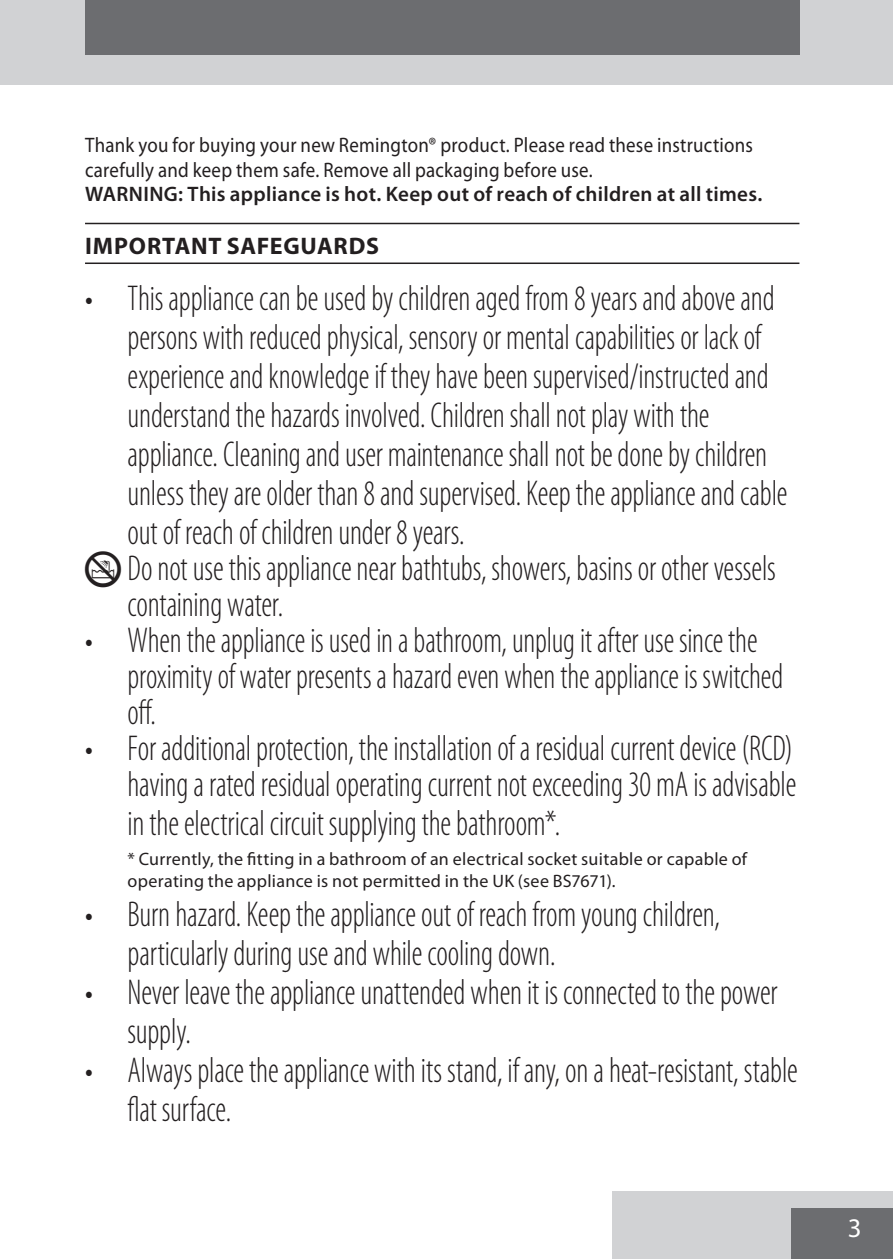
<style>
.page{position:relative;width:893px;height:1259px;background:#fff}
.page>*{position:absolute;margin:0;border:0;box-sizing:border-box;transform-origin:0 0}
.t1{font:300 condensed 36px/39px "Myriad Pro";letter-spacing:-.005em;color:#231f20;scale:.9 1}
.t2{font:300 condensed 36px/36px "Myriad Pro";letter-spacing:-.005em;color:#231f20;scale:.89 1}
.t3{font:27px "Myriad Pro";color:#fff}
.heading{font:700 24px "Myriad Pro";letter-spacing:.03em;color:#231f20}
.default{font:21px/25.2px "Myriad Pro";letter-spacing:.015em;color:#231f20;scale:.9 1}
.t4{font:600 21px "Myriad Pro";letter-spacing:.015em;color:#231f20}
.t5{font:18px/21.6px "Myriad Pro";letter-spacing:.015em;color:#231f20}
.s1{font-family:"Myriad IS Otext";font-weight:400;font-stretch:normal}
</style>
<div class="page">
<div style="left:612px;top:1191px;width:281px;height:68px;background:#d1d2d4"></div>
<div style="left:791px;top:1208px;width:102px;height:51px;background:#6c6d70"></div>
<div style="left:0;top:0;width:893px;height:85px;background:#d1d2d4"></div>
<div style="left:85px;top:0;width:714px;height:55px;background:#6c6d70"></div>
<hr style="left:85px;top:223px;width:714px;height:1px;background:#231f20">
<hr style="left:85px;top:262px;width:714px;height:2px;background:#231f20">
<p class="default" style="left:85px;top:133px;width:744px">Thank you for buying your new Remington® product. Please read these instructions carefully and keep them safe. Remove all packaging before use.</p>
<p class="t4" style="left:85px;top:182px;width:679px">WARNING: This appliance is hot. Keep out of reach of children at all times.</p>
<p class="heading" style="left:85px;top:232px;width:295px">IMPORTANT SAFEGUARDS</p>
<p class="t1" style="left:128px;top:279px;width:735px;text-indent:-43px">• This appliance can be used by children aged from 8 years and above and persons with reduced physical, sensory or mental capabilities or lack of experience and knowledge if they have been supervised/instructed and understand the hazards involved. Children shall not play with the appliance. Cleaning and user maintenance shall not be done by children unless they are older than 8 and supervised. Keep the appliance and cable out of reach of children under 8 years.</p>
<p class="t1" style="left:128px;top:551px;width:722px;line-height:36px;text-indent:-43px"><span class="s1">L</span> Do not use this appliance near bathtubs, showers, basins or other vessels containing water.</p>
<p class="t2" style="left:128px;top:623px;width:738px;text-indent:-43px">• When the appliance is used in a bathroom, unplug it after use since the proximity of water presents a hazard even when the appliance is switched off.</p>
<p class="t1" style="left:128px;top:730px;width:745px;line-height:37.5px;text-align:justify;text-indent:-43px">• For additional protection, the installation of a residual current device (RCD) having a rated residual operating current not exceeding 30 mA is advisable in the electrical circuit supplying the bathroom*.</p>
<p class="t5" style="left:128px;top:849px;width:621px">* Currently, the fitting in a bathroom of an electrical socket suitable or capable of operating the appliance is not permitted in the UK (see BS7671).</p>
<p class="t1" style="left:128px;top:895px;width:660px;text-indent:-43px">• Burn hazard. Keep the appliance out of reach from young children, particularly during use and while cooling down.</p>
<p class="t1" style="left:128px;top:973px;width:724px;text-indent:-43px">• Never leave the appliance unattended when it is connected to the power supply.</p>
<p class="t1" style="left:128px;top:1051px;width:746px;text-indent:-43px">• Always place the appliance with its stand, if any, on a heat-resistant, stable flat surface.</p>
<p class="t3" style="left:848px;top:1213px;width:15px">3</p>
</div>
